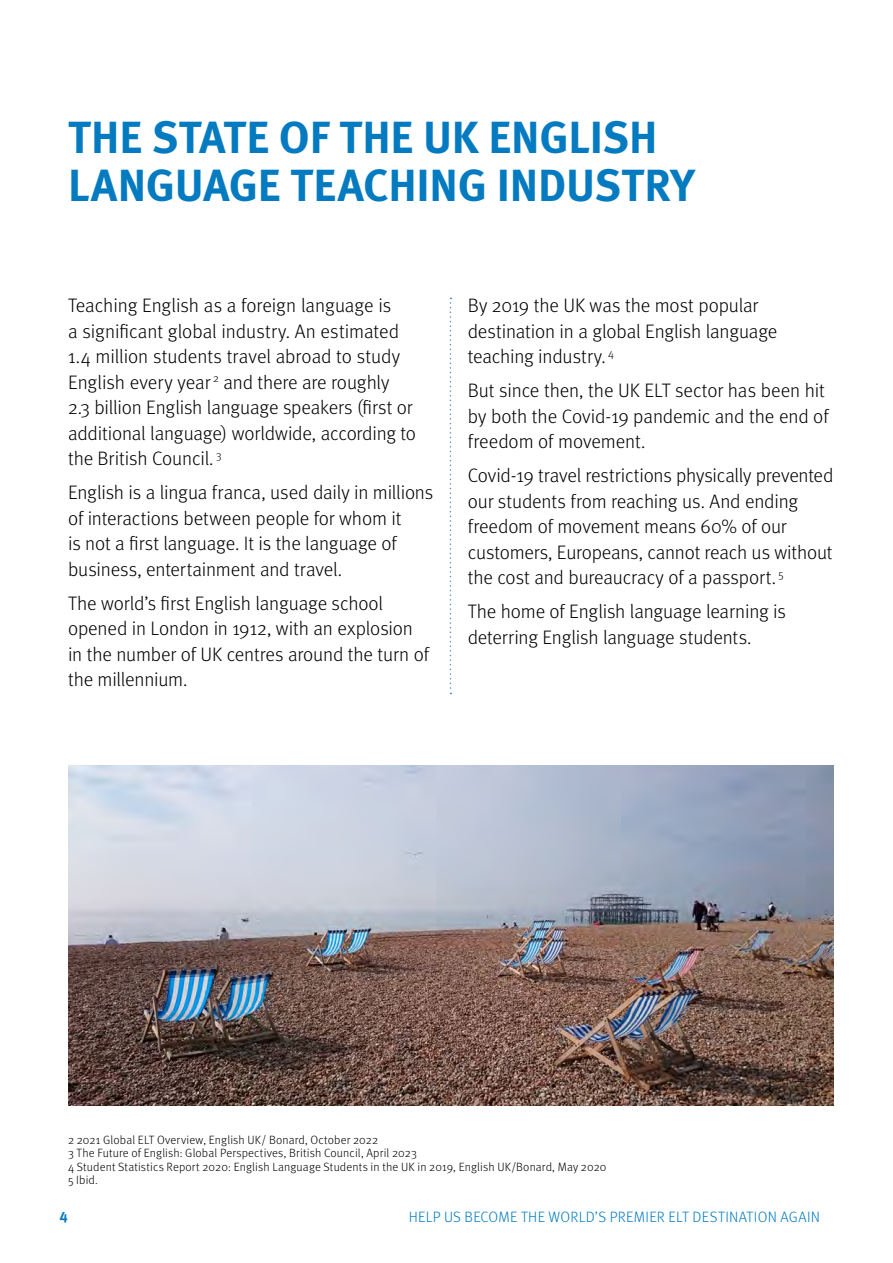
<style>
.page{position:relative;width:893px;height:1263px;background:#fff}
.page>*{position:absolute;margin:0;border:0;box-sizing:border-box;transform-origin:0 0}
.t1{font:700 45px/48px "Meta Pro";letter-spacing:-.005em;color:#047bc1}
.t2{font:300 19.5px/25.5px "Meta Pro";letter-spacing:-.005em;color:#000}
.t3{font:300 15px "Meta Pro";letter-spacing:.02em;color:#047bc1}
.t4{font:700 15px "Meta Pro";color:#047bc1}
.t5{font:300 12px/13.5px "Meta Pro";letter-spacing:.01em;color:#000}
</style>
<div class="page">
<svg style="left:450px;top:298px;width:1px;height:396px"></svg>
<img style="left:68px;top:765px;width:765px;height:341px">
<h1 class="t1" style="left:68px;top:110px;width:628px">THE STATE OF THE UK ENGLISH<br>LANGUAGE TEACHING INDUSTRY</h1>
<p class="t2" style="left:68px;top:292px;width:350px">Teaching English as a foreign language is<br>a significant global industry. An estimated 1.4 million students travel abroad to study English every year <sup>2</sup> and there are roughly 2.3 billion English language speakers (first or additional language) worldwide, according to the British Council. <sup>3</sup></p>
<p class="t2" style="left:68px;top:479px;width:367px">English is a lingua franca, used daily in millions of interactions between people for whom it<br>is not a first language. It is the language of business, entertainment and travel.</p>
<p class="t2" style="left:68px;top:589px;width:362px">The world’s first English language school opened in London in 1912, with an explosion in the number of UK centres around the turn of the millennium.</p>
<p class="t2" style="left:468px;top:292px;width:311px">By 2019 the UK was the most popular destination in a global English language teaching industry. <sup>4</sup></p>
<p class="t2" style="left:468px;top:377px;width:362px">But since then, the UK ELT sector has been hit by both the Covid-19 pandemic and the end of freedom of movement.</p>
<p class="t2" style="left:468px;top:462px;width:367px">Covid-19 travel restrictions physically prevented our students from reaching us. And ending freedom of movement means 60% of our customers, Europeans, cannot reach us without the cost and bureaucracy of a passport. <sup>5</sup></p>
<p class="t2" style="left:468px;top:598px;width:320px">The home of English language learning is deterring English language students.</p>
<p class="t5" style="left:68px;top:1132px;width:540px">2 2021 Global ELT Overview, English UK/ Bonard, October 2022<br>3 The Future of English: Global Perspectives, British Council, April 2023<br>4 Student Statistics Report 2020: English Language Students in the UK in 2019, English UK/Bonard, May 2020<br>5 Ibid.</p>
<p class="t4" style="left:60px;top:1205px;width:10px">4</p>
<p class="t3" style="left:409px;top:1206px;width:413px">HELP US BECOME THE WORLD’S PREMIER ELT DESTINATION AGAIN</p>
</div>
